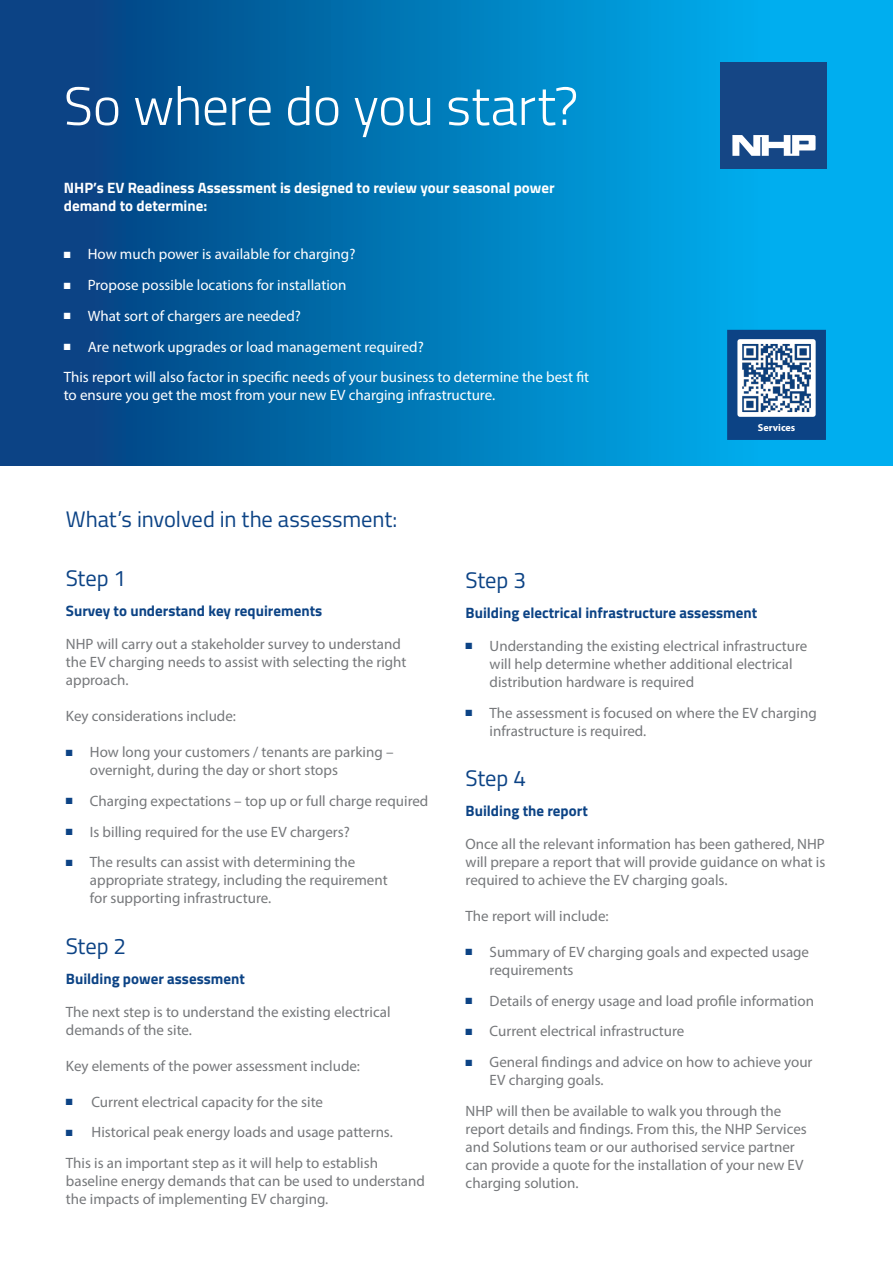
<style>
.page{position:relative;width:893px;height:1263px;background:#fff}
.page>*{position:absolute;margin:0;border:0;box-sizing:border-box;transform-origin:0 0}
.t1{font:300 54px "Titillium Web";letter-spacing:-.01em;color:#fff}
.t2{font:22.5px "Titillium Web";letter-spacing:-.005em;color:#0c4385}
.t3{font:15px/18px "Myriad Pro";color:#76787b}
.t4{font:15px/30.8px "Myriad Pro";color:#fff}
.t5{font:700 15px "Titillium Web";color:#0c4385}
.t6{font:700 15px/18px "Titillium Web";color:#fff}
.t7{font:700 10.2px "Myriad Pro";color:#fff}
.s1{color:#0c4385}
</style>
<div class="page">
<div style="left:0;top:0;width:893px;height:466px;background:linear-gradient(to right,#063b7b,#00bcfc)"></div>
<div style="left:721px;top:62px;width:106px;height:106px;background:#154685"></div>
<svg style="left:732px;top:135px;width:84px;height:21px"></svg>
<div style="left:727px;top:330px;width:99px;height:110px;background:#0c4385"></div>
<img style="left:743px;top:345px;width:67px;height:66px">
<div style="left:737px;top:339px;width:79px;height:78px;border:5px solid #fff"></div>
<p class="t1" style="left:64px;top:67px;width:516px">So where do you start?</p>
<p class="t6" style="left:64px;top:178px;width:492px">NHP’s EV Readiness Assessment is designed to review your seasonal power demand to determine:</p>
<p class="t4" style="left:64px;top:239px;width:293px">■ How much power is available for charging?</p>
<p class="t4" style="left:64px;top:269px;width:284px">■ Propose possible locations for installation</p>
<p class="t4" style="left:64px;top:300px;width:239px">■ What sort of chargers are needed?</p>
<p class="t4" style="left:64px;top:331px;width:527px">■ Are network upgrades or load management required?<br>This report will also factor in specific needs of your business to determine the best fit</p>
<p class="t4" style="left:64px;top:380px;width:433px">to ensure you get the most from your new EV charging infrastructure.</p>
<p class="t2" style="left:66px;top:503px;width:333px">What’s involved in the assessment:</p>
<p class="t7" style="left:758px;top:421px;width:39px">Services</p>
<p class="t2" style="left:66px;top:562px;width:62px">Step 1</p>
<p class="t5" style="left:66px;top:599px;width:258px">Survey to understand key requirements</p>
<p class="t3" style="left:66px;top:635px;width:342px">NHP will carry out a stakeholder survey to understand the EV charging needs to assist with selecting the right approach.</p>
<p class="t3" style="left:66px;top:707px;width:172px">Key considerations include:</p>
<p class="t3" style="left:90px;top:743px;width:305px;text-indent:-24px"><span class="s1">■</span> How long your customers / tenants are parking – overnight, during the day or short stops</p>
<p class="t3" style="left:66px;top:791px;width:364px"><span class="s1">■</span> Charging expectations – top up or full charge required</p>
<p class="t3" style="left:66px;top:822px;width:285px"><span class="s1">■</span> Is billing required for the use EV chargers?</p>
<p class="t3" style="left:90px;top:853px;width:299px;text-indent:-24px"><span class="s1">■</span> The results can assist with determining the appropriate strategy, including the requirement for supporting infrastructure.</p>
<p class="t2" style="left:66px;top:929px;width:62px">Step 2</p>
<p class="t5" style="left:66px;top:967px;width:180px">Building power assessment</p>
<p class="t3" style="left:66px;top:1002px;width:326px">The next step is to understand the existing electrical demands of the site.</p>
<p class="t3" style="left:66px;top:1056px;width:296px">Key elements of the power assessment include:</p>
<p class="t3" style="left:66px;top:1092px;width:259px"><span class="s1">■</span> Current electrical capacity for the site</p>
<p class="t3" style="left:66px;top:1117px;width:328px;line-height:30.8px"><span class="s1">■</span> Historical peak energy loads and usage patterns.<br>This is an important step as it will help to establish</p>
<p class="t3" style="left:66px;top:1172px;width:361px">baseline energy demands that can be used to understand the impacts of implementing EV charging.</p>
<p class="t2" style="left:466px;top:563px;width:62px">Step 3</p>
<p class="t5" style="left:466px;top:601px;width:293px">Building electrical infrastructure assessment</p>
<p class="t3" style="left:490px;top:636px;width:319px;text-indent:-24px"><span class="s1">■</span> Understanding the existing electrical infrastructure will help determine whether additional electrical distribution hardware is required</p>
<p class="t3" style="left:490px;top:703px;width:329px;text-indent:-24px"><span class="s1">■</span> The assessment is focused on where the EV charging infrastructure is required.</p>
<p class="t2" style="left:466px;top:761px;width:62px">Step 4</p>
<p class="t5" style="left:466px;top:799px;width:124px">Building the report</p>
<p class="t3" style="left:466px;top:834px;width:361px;text-align:justify">Once all the relevant information has been gathered, NHP will prepare a report that will provide guidance on what is required to achieve the EV charging goals.</p>
<p class="t3" style="left:466px;top:906px;width:145px">The report will include:</p>
<p class="t3" style="left:490px;top:942px;width:321px;text-indent:-24px"><span class="s1">■</span> Summary of EV charging goals and expected usage requirements</p>
<p class="t3" style="left:466px;top:991px;width:350px"><span class="s1">■</span> Details of energy usage and load profile information</p>
<p class="t3" style="left:466px;top:1022px;width:220px"><span class="s1">■</span> Current electrical infrastructure</p>
<p class="t3" style="left:490px;top:1053px;width:324px;text-indent:-24px"><span class="s1">■</span> General findings and advice on how to achieve your<br>EV charging goals.</p>
<p class="t3" style="left:466px;top:1102px;width:343px">NHP will then be available to walk you through the report details and findings. From this, the NHP Services and Solutions team or our authorised service partner can provide a quote for the installation of your new EV charging solution.</p>
</div>
